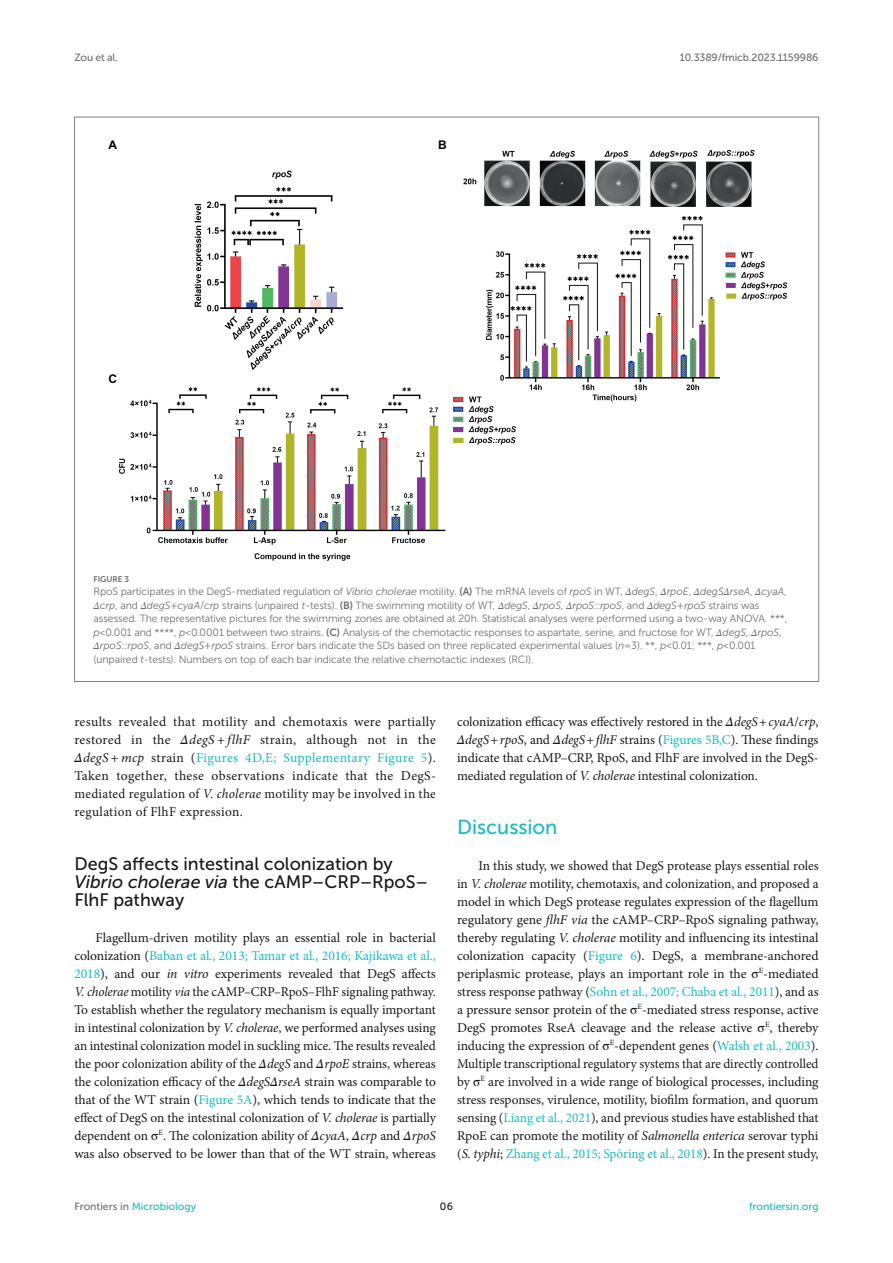
<style>
.page{position:relative;width:893px;height:1263px;background:#fff}
.page>*{position:absolute;margin:0;border:0;box-sizing:border-box;transform-origin:0 0}
.HEAD_1{font:20.25px "Museo Sans 500";color:#18bbc3}
.HEAD_2{font:18px/18px "Museo Sans 500";color:#181a19}
.TEXT_FLUSH{font:13.5px/18px "Minion Pro";letter-spacing:-.005em;color:#181a19;text-align:justify}
.t1{font:700 12px "Arial";color:#020405}
.FIG_LEG{font:10.5px/13.5px "Museo Sans 300";letter-spacing:-.01em;color:#6f6f70}
.t2{font:10.5px "Museo Sans 500";color:#18bbc3}
.t3{font:10.5px "Museo Sans 500";letter-spacing:-.015em;color:#6f6f70}
.t4{font:10.5px "Museo Sans 500";color:#181a19}
.FIG_HD{font:8.25px "Museo Sans 700";letter-spacing:-.01em;color:#6f6f70}
.s1{font-style:italic}
.s2{font-family:"Museo Sans 700"}
.s3{font-family:"STIX General";font-style:italic}
.s4{color:#18bbc3}
.s5{font-family:"STIX General"}
.s6{color:#6f6f70}
</style>
<div class="page">
<img style="left:119px;top:149px;width:669px;height:412px">
<p class="t3" style="left:74px;top:51px;width:45px">Zou et al.</p>
<p class="t3" style="left:680px;top:51px;width:140px">10.3389/fmicb.2023.1159986</p>
<p class="t1" style="left:109px;top:136px;width:10px">A</p>
<p class="t1" style="left:109px;top:371px;width:10px">C</p>
<p class="t1" style="left:438px;top:136px;width:10px">B</p>
<p class="FIG_HD" style="left:94px;top:574px;width:37px">FIGURE 3</p>
<p class="FIG_LEG" style="left:94px;top:585px;width:695px">RpoS participates in the DegS-mediated regulation of <span class="s1">Vibrio cholerae</span> motility. <span class="s2">(A)</span> The mRNA levels of <span class="s1">rpoS</span> in WT, <span class="s3">Δ</span><span class="s1">degS</span>, <span class="s3">Δ</span><span class="s1">rpoE</span>, <span class="s3">Δ</span><span class="s1">degS</span><span class="s3">Δ</span><span class="s1">rseA</span>, <span class="s3">Δ</span><span class="s1">cyaA</span>, <span class="s3">Δ</span><span class="s1">crp</span>, and <span class="s3">Δ</span><span class="s1">degS</span> + <span class="s1">cyaA</span>/<span class="s1">crp</span> strains (unpaired <span class="s1">t</span>-tests). <span class="s2">(B)</span> The swimming motility of WT, <span class="s3">Δ</span><span class="s1">degS</span>, <span class="s3">Δ</span><span class="s1">rpoS</span>, <span class="s3">Δ</span><span class="s1">rpoS::rpoS</span>, and <span class="s3">Δ</span><span class="s1">degS</span> + <span class="s1">rpoS</span> strains was assessed. The representative pictures for the swimming zones are obtained at 20 h. Statistical analyses were performed using a two-way ANOVA. ***, <span class="s1">p</span> &lt; 0.001 and ****, <span class="s1">p</span> &lt; 0.0001 between two strains. <span class="s2">(C)</span> Analysis of the chemotactic responses to aspartate, serine, and fructose for WT, <span class="s3">Δ</span><span class="s1">degS</span>, <span class="s3">Δ</span><span class="s1">rpoS</span>, <span class="s3">Δ</span><span class="s1">rpoS::rpoS</span>, and <span class="s3">Δ</span><span class="s1">degS</span> + <span class="s1">rpoS</span> strains. Error bars indicate the SDs based on three replicated experimental values (<span class="s1">n</span> = 3). **, <span class="s1">p</span> &lt; 0.01; ***, <span class="s1">p</span> &lt; 0.001 (unpaired <span class="s1">t</span>-tests). Numbers on top of each bar indicate the relative chemotactic indexes (RCI).</p>
<p class="TEXT_FLUSH" style="left:74px;top:713px;width:363px">results revealed that motility and chemotaxis were partially restored in the <span class="s3">Δ</span><span class="s1">degS</span> + <span class="s1">flhF</span> strain, although not in the <span class="s3">Δ</span><span class="s1">degS</span> + <span class="s1">mcp</span> strain (<span class="s4">Figures 4D,E; Supplementary Figure 5</span>).<br>Taken together, these observations indicate that the DegS&shy;mediated regulation of <span class="s1">V. cholerae</span> motility may be involved in the regulation of FlhF expression.</p>
<p class="HEAD_2" style="left:74px;top:855px;width:355px">DegS affects intestinal colonization by<br><span class="s1">Vibrio cholerae via</span> the cAMP–CRP–RpoS–<br>FlhF pathway</p>
<p class="TEXT_FLUSH" style="left:74px;top:929px;width:363px;text-indent:21px">Flagellum-driven motility plays an essential role in bacterial colonization (<span class="s4">Baban et al., 2013; Tamar et al., 2016; Kajikawa et al., 2018</span>), and our <span class="s1">in vitro</span> experiments revealed that DegS affects <span class="s1">V. cholerae</span> motility <span class="s1">via</span> the cAMP–CRP–RpoS–FlhF signaling pathway.<br>To establish whether the regulatory mechanism is equally important in intestinal colonization by <span class="s1">V. cholerae</span>, we performed analyses using an intestinal colonization model in suckling mice. The results revealed the poor colonization ability of the <span class="s3">Δ</span><span class="s1">degS</span> and <span class="s3">Δ</span><span class="s1">rpoE</span> strains, whereas the colonization efficacy of the <span class="s3">Δ</span><span class="s1">degS</span><span class="s3">Δ</span><span class="s1">rseA</span> strain was comparable to that of the WT strain (<span class="s4">Figure 5A</span>), which tends to indicate that the effect of DegS on the intestinal colonization of <span class="s1">V. cholerae</span> is partially dependent on <span class="s5">σ</span><sup>E</sup>. The colonization ability of <span class="s3">Δ</span><span class="s1">cyaA</span>, <span class="s3">Δ</span><span class="s1">crp</span> and <span class="s3">Δ</span><span class="s1">rpoS </span>was also observed to be lower than that of the WT strain, whereas</p>
<p class="TEXT_FLUSH" style="left:457px;top:713px;width:363px">colonization efficacy was effectively restored in the <span class="s3">Δ</span><span class="s1">degS</span>+<span class="s1">cyaA</span>/<span class="s1">crp</span>, <span class="s3">Δ</span><span class="s1">degS</span>+<span class="s1">rpoS</span>, and <span class="s3">Δ</span><span class="s1">degS</span>+<span class="s1">flhF</span> strains (<span class="s4">Figures 5B,C</span>). These findings indicate that cAMP–CRP, RpoS, and FlhF are involved in the DegS&shy;mediated regulation of <span class="s1">V. cholerae</span> intestinal colonization.</p>
<p class="HEAD_1" style="left:457px;top:816px;width:102px">Discussion</p>
<p class="TEXT_FLUSH" style="left:457px;top:857px;width:363px;text-indent:21px">In this study, we showed that DegS protease plays essential roles in <span class="s1">V. cholerae</span> motility, chemotaxis, and colonization, and proposed a model in which DegS protease regulates expression of the flagellum regulatory gene <span class="s1">flhF via</span> the cAMP–CRP–RpoS signaling pathway, thereby regulating <span class="s1">V. cholerae</span> motility and influencing its intestinal colonization capacity (<span class="s4">Figure 6</span>). DegS, a membrane-anchored periplasmic protease, plays an important role in the <span class="s5">σ</span><sup>E</sup>-mediated stress response pathway (<span class="s4">Sohn et al., 2007; Chaba et al., 2011</span>), and as a pressure sensor protein of the <span class="s5">σ</span><sup>E</sup>-mediated stress response, active DegS promotes RseA cleavage and the release active <span class="s5">σ</span><sup>E</sup>, thereby inducing the expression of <span class="s5">σ</span><sup>E</sup>-dependent genes (<span class="s4">Walsh et al., 2003</span>).<br>Multiple transcriptional regulatory systems that are directly controlled by <span class="s5">σ</span><sup>E</sup> are involved in a wide range of biological processes, including stress responses, virulence, motility, biofilm formation, and quorum sensing (<span class="s4">Liang et al., 2021</span>), and previous studies have established that RpoE can promote the motility of <span class="s1">Salmonella enterica</span> serovar typhi (<span class="s1">S. typhi</span>; <span class="s4">Zhang et al., 2015; Spöring et al., 2018</span>). In the present study,</p>
<p class="t2" style="left:74px;top:1200px;width:123px"><span class="s6">Frontiers in</span> Microbiology</p>
<p class="t4" style="left:440px;top:1200px;width:15px">06</p>
<p class="t2" style="left:749px;top:1200px;width:71px">frontiersin.org</p>
</div>
